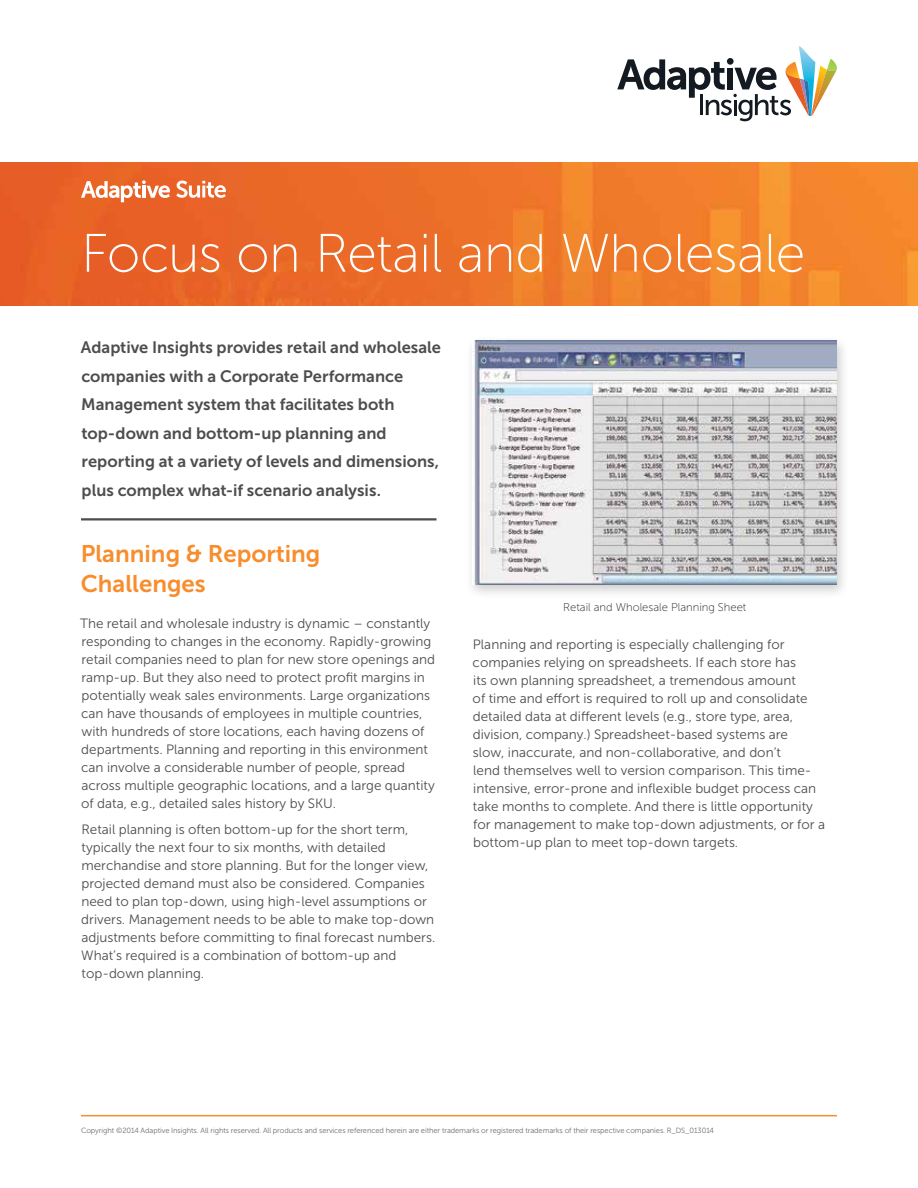
<style>
.page{position:relative;width:918px;height:1188px;background:#fff}
.page>*{position:absolute;margin:0;border:0;box-sizing:border-box;transform-origin:0 0}
.t1{font:54px "Museo Sans 100";letter-spacing:-.01em;color:#fff}
.t2{font:24px/30px "Museo Sans 700";color:#f78d2d}
.t3{font:16.5px/28.5px "Museo Sans 700";color:#4d4d4f}
.t4{font:13.5px/18px "Museo Sans 300";color:#4d4d4f}
.t5{font:11.25px "Museo Sans 100";color:#231f20}
.t6{font:7.5px "Museo Sans 300";letter-spacing:-.01em;color:#6c6c71}
</style>
<div class="page">
<hr style="left:81px;top:1115px;width:756px;height:1px;background:#f78d2d">
<img style="left:0;top:162px;width:918px;height:143px">
<svg style="left:617px;top:46px;width:220px;height:75px"></svg>
<svg style="left:176px;top:181px;width:50px;height:17px"></svg>
<svg style="left:81px;top:180px;width:89px;height:22px"></svg>
<hr style="left:81px;top:518px;width:355px;height:2px;background:#4d4d4f">
<div style="left:466px;top:335px;width:384px;height:264px;background:#231f20;opacity:.22"></div>
<img style="left:473px;top:341px;width:364px;height:244px">
<h1 class="t1" style="left:81px;top:224px;width:726px">Focus on Retail and Wholesale</h1>
<p class="t3" style="left:81px;top:333px;width:362px">Adaptive Insights provides retail and wholesale companies with a Corporate Performance Management system that facilitates both top-down and bottom-up planning and reporting at a variety of levels and dimensions, plus complex what-if scenario analysis.</p>
<h2 class="t2" style="left:81px;top:538px;width:241px">Planning &amp; Reporting<br>Challenges</h2>
<p class="t4" style="left:80px;top:614px;width:357px">The retail and wholesale industry is dynamic – constantly responding to changes in the economy. Rapidly-growing retail companies need to plan for new store openings and ramp-up. But they also need to protect profit margins in potentially weak sales environments. Large organizations can have thousands of employees in multiple countries, with hundreds of store locations, each having dozens of departments. Planning and reporting in this environment can involve a considerable number of people, spread across multiple geographic locations, and a large quantity of data, e.g., detailed sales history by SKU.</p>
<p class="t4" style="left:81px;top:821px;width:356px">Retail planning is often bottom-up for the short term, typically the next four to six months, with detailed merchandise and store planning. But for the longer view, projected demand must also be considered. Companies need to plan top-down, using high-level assumptions or drivers. Management needs to be able to make top-down adjustments before committing to final forecast numbers.<br>What’s required is a combination of bottom-up and top-down planning.</p>
<p class="t5" style="left:563px;top:601px;width:185px">Retail and Wholesale Planning Sheet</p>
<p class="t4" style="left:473px;top:635px;width:354px">Planning and reporting is especially challenging for companies relying on spreadsheets. If each store has<br>its own planning spreadsheet, a tremendous amount<br>of time and effort is required to roll up and consolidate detailed data at different levels (e.g., store type, area, division, company.) Spreadsheet-based systems are<br>slow, inaccurate, and non-collaborative, and don’t<br>lend themselves well to version comparison. This time&shy;intensive, error-prone and inflexible budget process can take months to complete. And there is little opportunity for management to make top-down adjustments, or for a bottom-up plan to meet top-down targets.</p>
<p class="t6" style="left:81px;top:1126px;width:635px">Copyright ©2014 Adaptive Insights. All rights reserved. All products and services referenced herein are either trademarks or registered trademarks of their respective companies. R_DS_013014</p>
</div>
